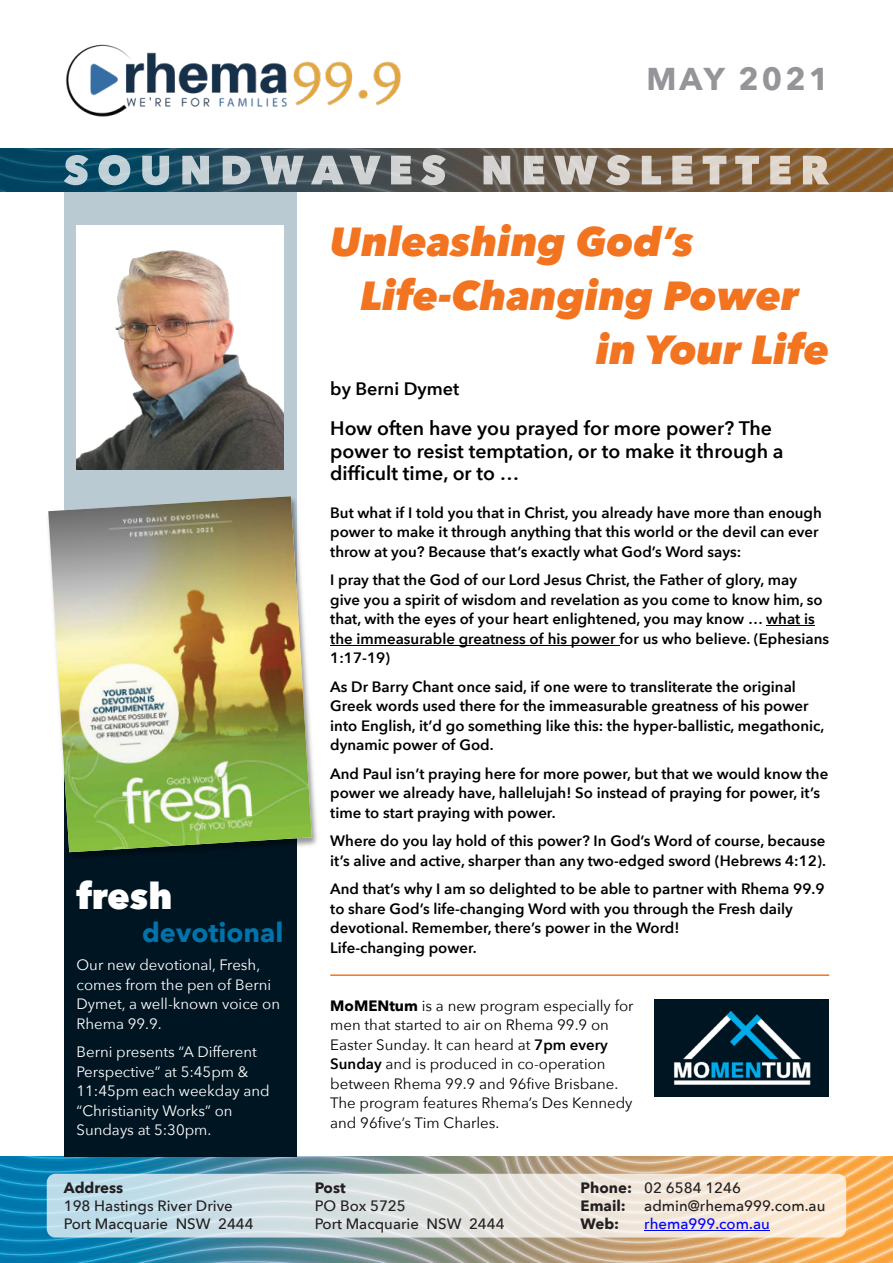
<style>
.page{position:relative;width:893px;height:1263px;background:#fff}
.page>*{position:absolute;margin:0;border:0;box-sizing:border-box;transform-origin:0 0}
.t1{font:italic 800 40.5px "Avenir Next";color:#f37420}
.t2{font:800 36px "Avenir Next";color:#fff}
.t3{font:700 31.5px "Avenir Next";letter-spacing:.1em;color:#939598}
.t4{font:700 27px "Avenir Next";color:#0074aa}
.t5{font:600 19.5px/22.5px "Avenir Next";color:#000}
.t6{font:600 18px "Avenir Next";color:#000}
.t7{font:600 15px/19.5px "Avenir Next";color:#000}
.t8{font:15px/19.5px "Avenir Next";color:#000}
.t9{font:15px/19.5px "Avenir Next";color:#fff}
.t10{font:500 15px/18px "Avenir Next";color:#231f20}
.t11{font:500 15px "Avenir Next";color:#00f}
.t12{font:700 15px "Avenir Next";color:#231f20}
.s1{font-weight:700}
.s2{font-weight:600}
</style>
<div class="page">
<div style="left:655px;top:999px;width:174px;height:98px;background:#001522"></div>
<div style="left:64px;top:191px;width:232px;height:440px;background:#bacad3"></div>
<img style="left:0;top:1157px;width:893px;height:106px">
<div style="left:47px;top:1174px;width:799px;height:63px;background:#fff;border-radius:9px;opacity:.74"></div>
<hr style="left:644px;top:1230px;width:126px;height:1px;background:#00f">
<img style="left:0;top:149px;width:893px;height:42px">
<svg style="left:64px;top:155px;width:24px;height:30px"></svg>
<svg style="left:98px;top:155px;width:32px;height:30px"></svg>
<svg style="left:142px;top:156px;width:27px;height:29px"></svg>
<svg style="left:182px;top:156px;width:27px;height:28px"></svg>
<svg style="left:223px;top:156px;width:28px;height:28px"></svg>
<svg style="left:260px;top:156px;width:44px;height:28px"></svg>
<svg style="left:311px;top:156px;width:70px;height:28px"></svg>
<svg style="left:391px;top:156px;width:20px;height:28px"></svg>
<svg style="left:421px;top:155px;width:25px;height:30px"></svg>
<svg style="left:484px;top:156px;width:26px;height:28px"></svg>
<svg style="left:524px;top:156px;width:20px;height:28px"></svg>
<svg style="left:554px;top:156px;width:44px;height:28px"></svg>
<svg style="left:606px;top:155px;width:24px;height:30px"></svg>
<svg style="left:642px;top:156px;width:19px;height:28px"></svg>
<svg style="left:672px;top:156px;width:21px;height:28px"></svg>
<svg style="left:703px;top:156px;width:23px;height:28px"></svg>
<svg style="left:735px;top:156px;width:24px;height:28px"></svg>
<svg style="left:770px;top:156px;width:21px;height:28px"></svg>
<svg style="left:803px;top:156px;width:26px;height:28px"></svg>
<img style="left:66px;top:44px;width:335px;height:73px">
<div style="left:76px;top:225px;width:208px;height:245px;background:#fff"></div>
<img style="left:76px;top:250px;width:208px;height:220px">
<hr style="left:330px;top:974px;width:499px;height:2px;background:#f37420">
<hr style="left:766px;top:625px;width:49px;height:1px;background:#000">
<hr style="left:330px;top:645px;width:289px;height:1px;background:#000">
<div style="left:64px;top:680px;width:232px;height:477px;background:#001522"></div>
<img style="left:48px;top:496px;width:264px;height:356px">
<img style="left:674px;top:1012px;width:136px;height:72px">
<h3 class="t3" style="left:646px;top:58px;width:184px">MAY 2021</h3>
<h2 class="t2" style="left:77px;top:873px;width:97px">fresh</h2>
<h3 class="t4" style="left:142px;top:915px;width:143px">devotional</h3>
<p class="t9" style="left:77px;top:956px;width:205px">Our new devotional, Fresh, comes from the pen of Berni<br>Dymet, a well-known voice on<br>Rhema 99.9.</p>
<p class="t9" style="left:77px;top:1043px;width:195px">Berni presents “A Different<br>Perspective” at 5:45pm &amp;<br>11:45pm each weekday and “Christianity Works” on<br>Sundays at 5:30pm.</p>
<p class="t12" style="left:64px;top:1178px;width:61px">Address</p>
<p class="t10" style="left:64px;top:1197px;width:192px">198 Hastings River Drive<br>Port Macquarie NSW 2444</p>
<h1 class="t1" style="left:330px;top:215px;width:365px">Unleashing God’s</h1>
<h1 class="t1" style="left:360px;top:269px;width:440px">Life-Changing Power</h1>
<h1 class="t1" style="left:596px;top:323px;width:235px">in Your Life</h1>
<p class="t6" style="left:330px;top:377px;width:130px">by Berni Dymet</p>
<h3 class="t5" style="left:330px;top:418px;width:455px">How often have you prayed for more power? The power to resist temptation, or to make it through a difficult time, or to …</h3>
<p class="t7" style="left:330px;top:503px;width:493px">But what if I told you that in Christ, you already have more than enough power to make it through anything that this world or the devil can ever throw at you? Because that’s exactly what God’s Word says:</p>
<p class="t7" style="left:330px;top:571px;width:500px">I pray that the God of our Lord Jesus Christ, the Father of glory, may give you a spirit of wisdom and revelation as you come to know him, so that, with the eyes of your heart enlightened, you may know … what is the immeasurable greatness of his power for us who believe. (Ephesians 1:17-19)</p>
<p class="t7" style="left:330px;top:677px;width:496px">As Dr Barry Chant once said, if one were to transliterate the original Greek words used there for the immeasurable greatness of his power into English, it’d go something like this: the hyper-ballistic, megathonic, dynamic power of God.</p>
<p class="t7" style="left:330px;top:764px;width:499px">And Paul isn’t praying here for more power, but that we would know the power we already have, hallelujah! So instead of praying for power, it’s time to start praying with power.</p>
<p class="t7" style="left:330px;top:832px;width:497px">Where do you lay hold of this power? In God’s Word of course, because it’s alive and active, sharper than any two-edged sword (Hebrews 4:12).</p>
<p class="t7" style="left:330px;top:880px;width:496px">And that’s why I am so delighted to be able to partner with Rhema 99.9 to share God’s life-changing Word with you through the Fresh daily devotional. Remember, there’s power in the Word!<br>Life-changing power.</p>
<p class="t8" style="left:330px;top:996px;width:305px"><span class="s1">MoMENtum</span> is a new program especially for men that started to air on Rhema 99.9 on Easter Sunday. It can heard at <span class="s2">7pm every Sunday</span> and is produced in co-operation between Rhema 99.9 and 96five Brisbane.<br>The program features Rhema’s Des Kennedy and 96five’s Tim Charles.</p>
<p class="t12" style="left:315px;top:1178px;width:32px">Post</p>
<p class="t10" style="left:315px;top:1197px;width:192px">PO Box 5725<br>Port Macquarie NSW 2444</p>
<p class="t10" style="left:581px;top:1179px;width:246px"><span class="s1">Phone:</span> 02 6584 1246<br><span class="s1">Email:</span> admin@rhema999.com.au<br><span class="s1">Web:</span></p>
<p class="t11" style="left:644px;top:1214px;width:127px">rhema999.com.au</p>
</div>
